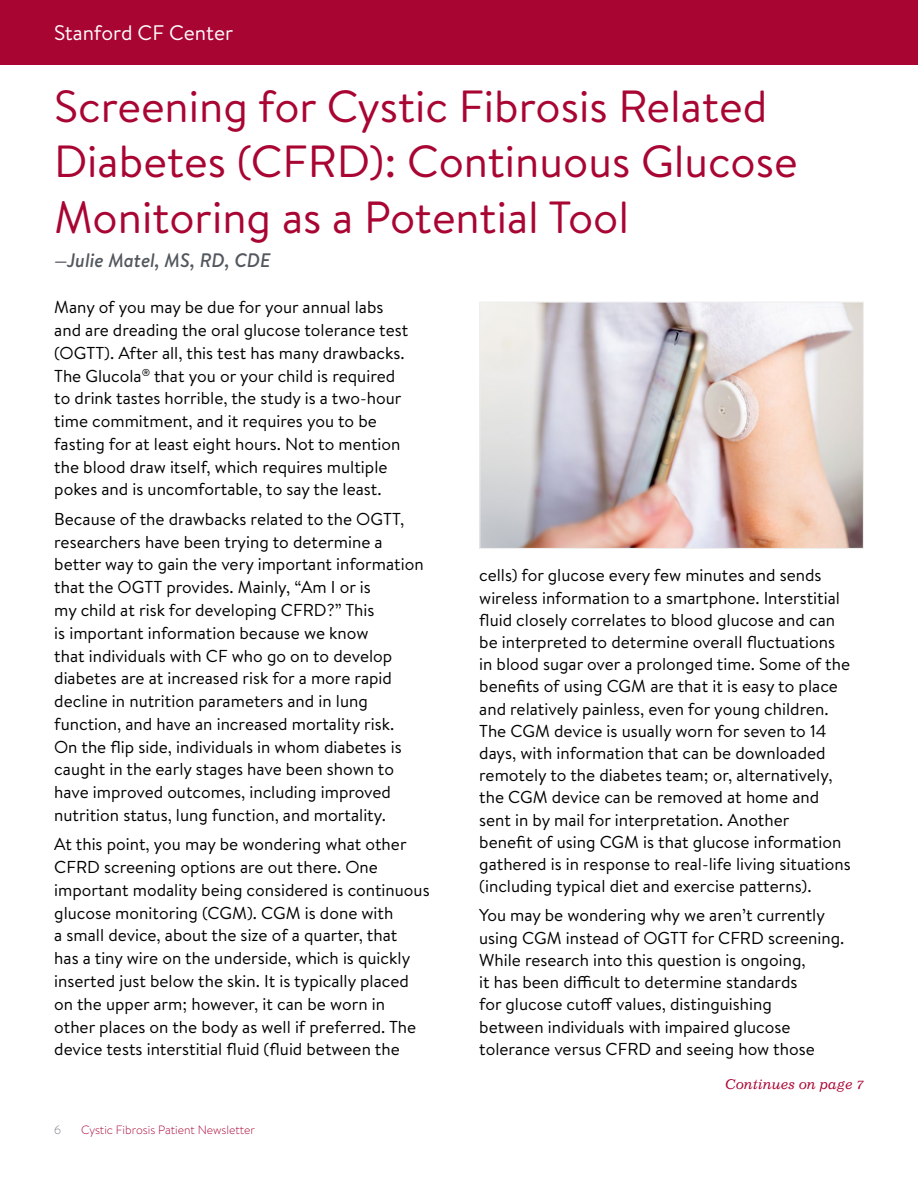
<style>
.page{position:relative;width:918px;height:1188px;background:#fff}
.page>*{position:absolute;margin:0;border:0;box-sizing:border-box;transform-origin:0 0}
.t1{font:45px/55.5px "Brandon Text";color:#a90533}
.t2{font:21px "Brandon Text";color:#fff}
.t3{font:italic 500 19.5px "Brandon Text";color:#53585f}
.t4{font:17.25px/22.8px "Brandon Text";color:#000}
.t5{font:italic 13.5px "Impressum LT";color:#a90533}
.t6{font:300 12px "Brandon Text";color:#a90533}
.t7{font:300 12px "Brandon Text";color:#7a7b82}
</style>
<div class="page">
<img style="left:481px;top:304px;width:381px;height:243px">
<div style="left:479px;top:302px;width:385px;height:247px;border:1px solid #eeeeef"></div>
<div style="left:0;top:0;width:918px;height:65px;background:#a90533"></div>
<p class="t2" style="left:54px;top:19px;width:181px">Stanford CF Center</p>
<h1 class="t1" style="left:54px;top:77px;width:745px">Screening for Cystic Fibrosis Related<br>Diabetes (CFRD): Continuous Glucose<br>Monitoring as a Potential Tool</h1>
<p class="t3" style="left:54px;top:247px;width:218px">—Julie Matel, MS, RD, CDE</p>
<p class="t4" style="left:54px;top:295px;width:356px">Many of you may be due for your annual labs and are dreading the oral glucose tolerance test (OGTT). After all, this test has many drawbacks.<br>The Glucola<sup>®</sup> that you or your child is required to drink tastes horrible, the study is a two-hour time commitment, and it requires you to be fasting for at least eight hours. Not to mention the blood draw itself, which requires multiple pokes and is uncomfortable, to say the least.</p>
<p class="t4" style="left:54px;top:507px;width:371px">Because of the drawbacks related to the OGTT, researchers have been trying to determine a better way to gain the very important information that the OGTT provides. Mainly, “Am I or is<br>my child at risk for developing CFRD?” This<br>is important information because we know<br>that individuals with CF who go on to develop diabetes are at increased risk for a more rapid decline in nutrition parameters and in lung function, and have an increased mortality risk.<br>On the flip side, individuals in whom diabetes is caught in the early stages have been shown to have improved outcomes, including improved nutrition status, lung function, and mortality.</p>
<p class="t4" style="left:54px;top:832px;width:377px">At this point, you may be wondering what other CFRD screening options are out there. One important modality being considered is continuous glucose monitoring (CGM). CGM is done with<br>a small device, about the size of a quarter, that<br>has a tiny wire on the underside, which is quickly inserted just below the skin. It is typically placed on the upper arm; however, it can be worn in other places on the body as well if preferred. The device tests interstitial fluid (fluid between the</p>
<p class="t4" style="left:479px;top:564px;width:373px;line-height:22.2px">cells) for glucose every few minutes and sends wireless information to a smartphone. Interstitial fluid closely correlates to blood glucose and can be interpreted to determine overall fluctuations in blood sugar over a prolonged time. Some of the benefits of using CGM are that it is easy to place and relatively painless, even for young children.<br>The CGM device is usually worn for seven to 14 days, with information that can be downloaded remotely to the diabetes team; or, alternatively, the CGM device can be removed at home and sent in by mail for interpretation. Another<br>benefit of using CGM is that glucose information gathered is in response to real-life living situations (including typical diet and exercise patterns).</p>
<p class="t4" style="left:479px;top:904px;width:367px;line-height:22.2px">You may be wondering why we aren’t currently using CGM instead of OGTT for CFRD screening.<br>While research into this question is ongoing,<br>it has been difficult to determine standards<br>for glucose cutoff values, distinguishing<br>between individuals with impaired glucose tolerance versus CFRD and seeing how those</p>
<p class="t7" style="left:54px;top:1122px;width:8px">6</p>
<p class="t6" style="left:81px;top:1122px;width:176px">Cystic Fibrosis Patient Newsletter</p>
<p class="t5" style="left:725px;top:1076px;width:140px">Continues on page 7</p>
</div>
